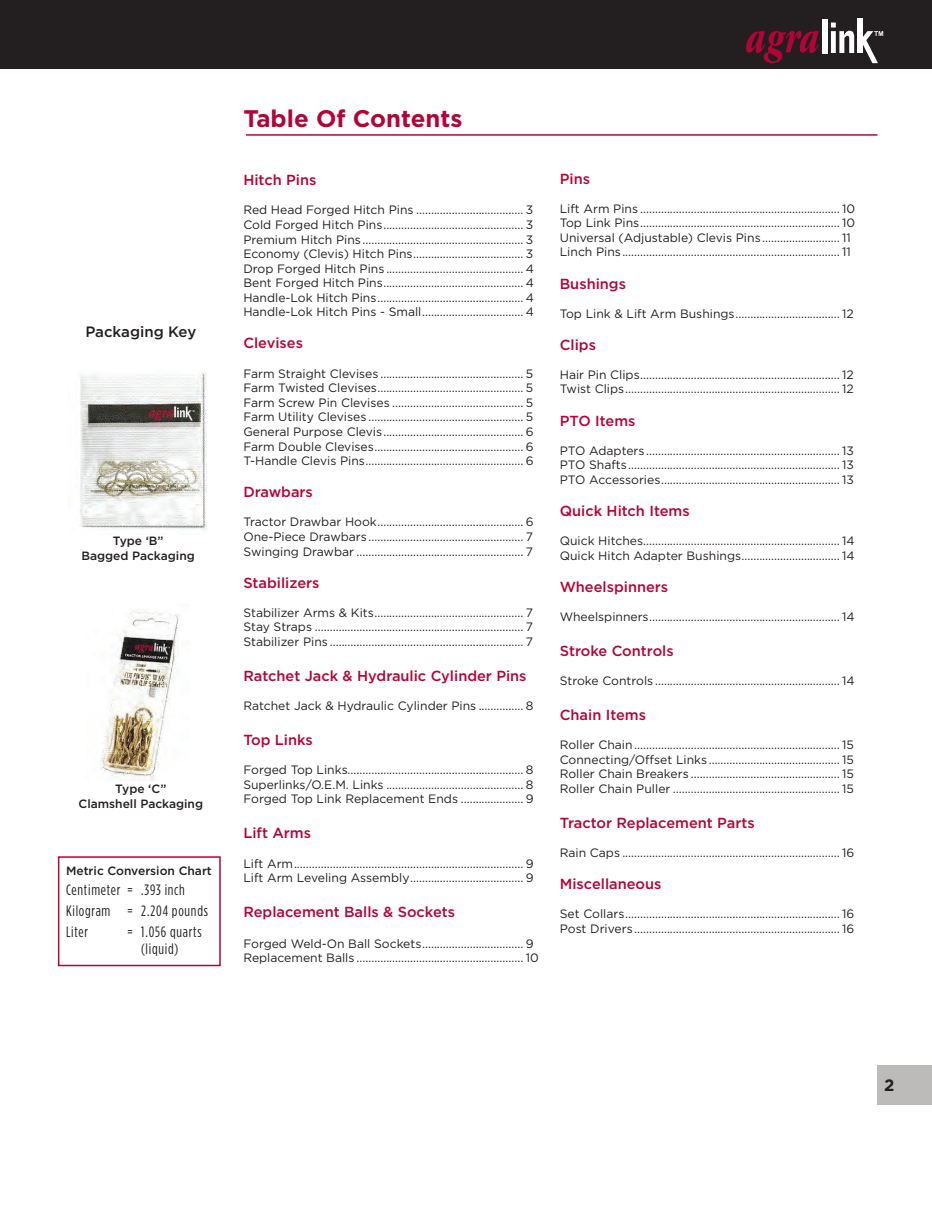
<style>
.page{position:relative;width:932px;height:1215px;background:#fff}
.page>*{position:absolute;margin:0;border:0;box-sizing:border-box;transform-origin:0 0}
.t1{font:700 24px "Gotham";color:#b30437}
.t2{font:700 16.5px "Gotham";color:#231f20}
.t3{font:15px/21px "Gotham Condensed";letter-spacing:.05em;color:#231f20}
.t4{font:500 15px "Gotham";color:#231f20}
.t5{font:500 14.55px "Gotham";color:#b30437}
.t6{font:12.15px/14.5px "Gotham";color:#231f20;text-align:justify}
.t7{font:500 12px/15px "Gotham";color:#231f20;text-align:center}
</style>
<div class="page">
<div style="left:0;top:0;width:932px;height:69px;background:#231f20"></div>
<svg style="left:831px;top:23px;width:23px;height:30px"></svg>
<svg style="left:746px;top:31px;width:72px;height:32px"></svg>
<div style="left:821px;top:19px;width:6px;height:34px;background:#fff"></div>
<div style="left:857px;top:19px;width:5px;height:34px;background:#fff"></div>
<svg style="left:862px;top:31px;width:21px;height:32px"></svg>
<div style="left:877px;top:1065px;width:55px;height:39px;background:#bdbaba"></div>
<hr style="left:246px;top:134px;width:631px;height:2px;background:#b30437">
<img style="left:80px;top:372px;width:127px;height:159px">
<img style="left:100px;top:611px;width:80px;height:170px">
<div style="left:58px;top:856px;width:163px;height:110px;border:2px solid #b30437"></div>
<p class="t4" style="left:85px;top:322px;width:112px">Packaging Key</p>
<p class="t7" style="left:81px;top:533px;width:115px">Type ‘B”<br>Bagged Packaging</p>
<p class="t7" style="left:79px;top:781px;width:126px">Type ‘C”<br>Clamshell Packaging</p>
<p class="t7" style="left:66px;top:863px;width:147px">Metric Conversion Chart</p>
<p class="t3" style="left:66px;top:879px;width:143px">Centimeter = .393 inch<br>Kilogram = 2.204 pounds<br>Liter</p>
<p class="t3" style="left:141px;top:924px;width:62px;line-height:16.5px;text-indent:-14px">= 1.056 quarts (liquid)</p>
<h1 class="t1" style="left:243px;top:103px;width:220px">Table Of Contents</h1>
<p class="t5" style="left:243px;top:171px;width:74px">Hitch Pins</p>
<p class="t6" style="left:243px;top:203px;width:292px">Red Head Forged Hitch Pins .................................... 3<br>Cold Forged Hitch Pins............................................... 3<br>Premium Hitch Pins ...................................................... 3<br>Economy (Clevis) Hitch Pins..................................... 3<br>Drop Forged Hitch Pins .............................................. 4<br>Bent Forged Hitch Pins............................................... 4<br>Handle-Lok Hitch Pins................................................. 4<br>Handle-Lok Hitch Pins - Small.................................. 4</p>
<p class="t5" style="left:243px;top:334px;width:61px">Clevises</p>
<p class="t6" style="left:243px;top:366px;width:292px">Farm Straight Clevises ................................................ 5<br>Farm Twisted Clevises................................................. 5<br>Farm Screw Pin Clevises ............................................ 5<br>Farm Utility Clevises .................................................... 5<br>General Purpose Clevis............................................... 6<br>Farm Double Clevises.................................................. 6<br>T-Handle Clevis Pins..................................................... 6</p>
<p class="t5" style="left:243px;top:483px;width:71px">Drawbars</p>
<p class="t6" style="left:243px;top:515px;width:292px">Tractor Drawbar Hook................................................. 6<br>One-Piece Drawbars .................................................... 7<br>Swinging Drawbar ........................................................ 7</p>
<p class="t5" style="left:243px;top:573px;width:78px">Stabilizers</p>
<p class="t6" style="left:243px;top:605px;width:291px">Stabilizer Arms &amp; Kits.................................................. 7<br>Stay Straps ...................................................................... 7<br>Stabilizer Pins ................................................................. 7</p>
<p class="t5" style="left:243px;top:666px;width:285px">Ratchet Jack &amp; Hydraulic Cylinder Pins</p>
<p class="t6" style="left:243px;top:698px;width:291px">Ratchet Jack &amp; Hydraulic Cylinder Pins ............... 8</p>
<p class="t5" style="left:243px;top:730px;width:71px">Top Links</p>
<p class="t6" style="left:243px;top:762px;width:292px">Forged Top Links........................................................... 8<br>Superlinks/O.E.M. Links .............................................. 8<br>Forged Top Link Replacement Ends ..................... 9</p>
<p class="t5" style="left:243px;top:824px;width:69px">Lift Arms</p>
<p class="t6" style="left:243px;top:856px;width:292px">Lift Arm............................................................................. 9<br>Lift Arm Leveling Assembly...................................... 9</p>
<p class="t5" style="left:243px;top:902px;width:213px">Replacement Balls &amp; Sockets</p>
<p class="t6" style="left:243px;top:936px;width:297px">Forged Weld-On Ball Sockets.................................. 9<br>Replacement Balls ........................................................ 10</p>
<p class="t5" style="left:560px;top:169px;width:32px">Pins</p>
<p class="t6" style="left:560px;top:201px;width:297px;text-align:left">Lift Arm Pins ................................................................... 10<br>Top Link Pins................................................................... 10<br>Universal (Adjustable) Clevis Pins .......................... 11<br>Linch Pins......................................................................... 11</p>
<p class="t5" style="left:560px;top:274px;width:68px">Bushings</p>
<p class="t6" style="left:560px;top:306px;width:295px">Top Link &amp; Lift Arm Bushings................................... 12</p>
<p class="t5" style="left:560px;top:335px;width:38px">Clips</p>
<p class="t6" style="left:560px;top:367px;width:295px">Hair Pin Clips................................................................... 12<br>Twist Clips........................................................................ 12</p>
<p class="t5" style="left:560px;top:411px;width:77px">PTO Items</p>
<p class="t6" style="left:559px;top:443px;width:295px">PTO Adapters ................................................................. 13<br>PTO Shafts....................................................................... 13<br>PTO Accessories............................................................ 13</p>
<p class="t5" style="left:560px;top:501px;width:131px">Quick Hitch Items</p>
<p class="t6" style="left:559px;top:533px;width:296px">Quick Hitches.................................................................. 14<br>Quick Hitch Adapter Bushings................................. 14</p>
<p class="t5" style="left:560px;top:577px;width:110px">Wheelspinners</p>
<p class="t6" style="left:560px;top:609px;width:296px">Wheelspinners................................................................ 14</p>
<p class="t5" style="left:560px;top:641px;width:115px">Stroke Controls</p>
<p class="t6" style="left:560px;top:673px;width:296px">Stroke Controls .............................................................. 14</p>
<p class="t5" style="left:560px;top:705px;width:88px">Chain Items</p>
<p class="t6" style="left:559px;top:737px;width:295px">Roller Chain..................................................................... 15<br>Connecting/Offset Links............................................ 15<br>Roller Chain Breakers .................................................. 15<br>Roller Chain Puller ........................................................ 15</p>
<p class="t5" style="left:560px;top:813px;width:196px">Tractor Replacement Parts</p>
<p class="t6" style="left:560px;top:845px;width:296px">Rain Caps ......................................................................... 16</p>
<p class="t5" style="left:560px;top:875px;width:103px">Miscellaneous</p>
<p class="t6" style="left:560px;top:907px;width:296px">Set Collars........................................................................ 16<br>Post Drivers..................................................................... 16</p>
<h2 class="t2" style="left:884px;top:1074px;width:12px">2</h2>
</div>
